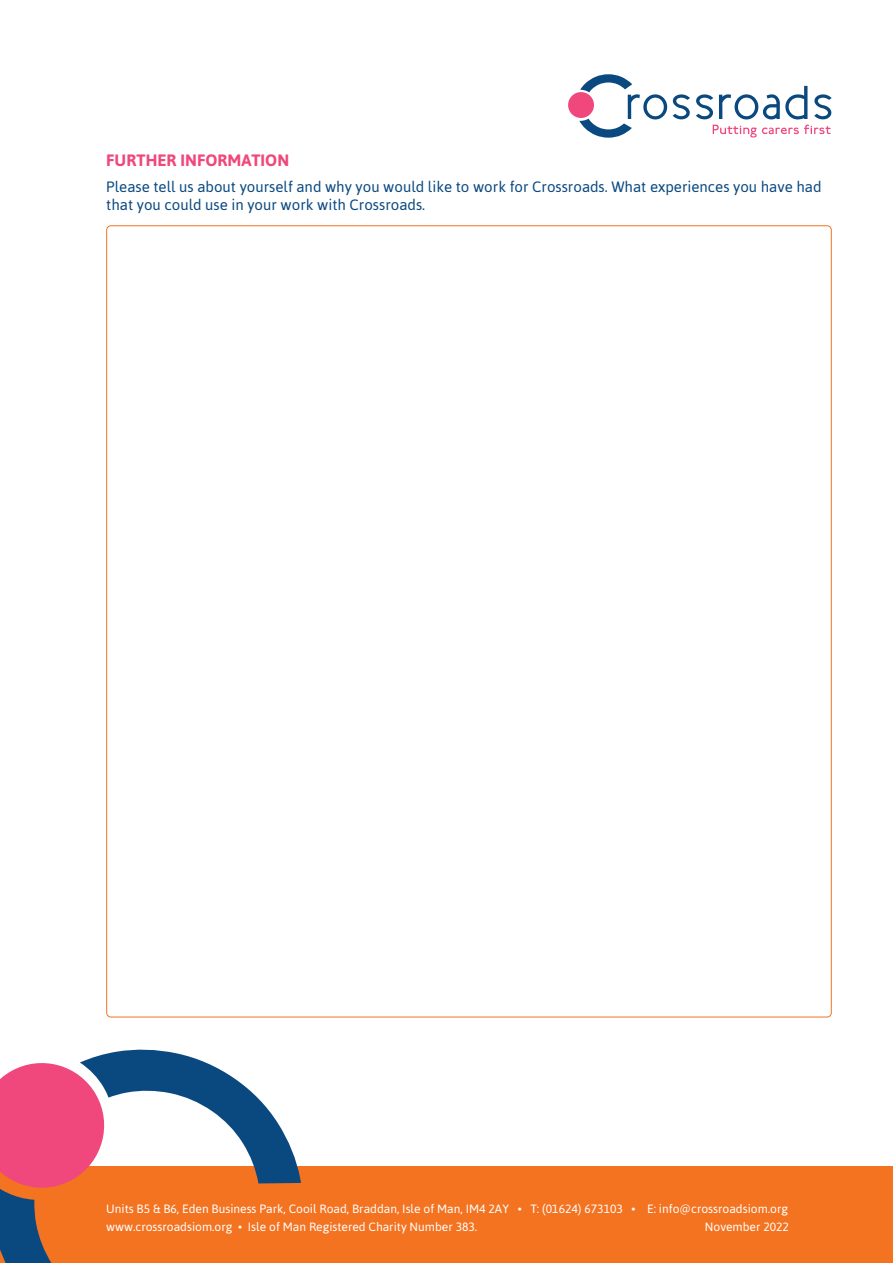
<style>
.page{position:relative;width:893px;height:1263px;background:#fff}
.page>*{position:absolute;margin:0;border:0;box-sizing:border-box;transform-origin:0 0}
.t1{font:700 16.5px "Asap";color:#f0477c}
.t2{font:15px/18px "Asap";color:#0a4980}
.t3{font:12px "Asap";color:#fff}
</style>
<div class="page">
<div style="left:0;top:1167px;width:893px;height:96px;background:#f47321"></div>
<svg style="left:0;top:1049px;width:301px;height:214px"></svg>
<svg style="left:713px;top:125px;width:117px;height:13px"></svg>
<svg style="left:673px;top:94px;width:17px;height:25px"></svg>
<svg style="left:696px;top:94px;width:17px;height:25px"></svg>
<svg style="left:719px;top:86px;width:88px;height:33px"></svg>
<svg style="left:814px;top:94px;width:18px;height:25px"></svg>
<svg style="left:568px;top:74px;width:99px;height:64px"></svg>
<p class="t1" style="left:106px;top:150px;width:184px">FURTHER INFORMATION</p>
<p class="t2" style="left:106px;top:178px;width:717px">Please tell us about yourself and why you would like to work for Crossroads. What experiences you have had that you could use in your work with Crossroads.</p>
<p class="t3" style="left:106px;top:1201px;width:683px">Units B5 &amp; B6, Eden Business Park, Cooil Road, Braddan, Isle of Man, IM4 2AY • T: (01624) 673103 • E: info@crossroadsiom.org</p>
<p class="t3" style="left:106px;top:1220px;width:373px">www.crossroadsiom.org • Isle of Man Registered Charity Number 383.</p>
<p class="t3" style="left:705px;top:1220px;width:86px">November 2022</p>
</div>
